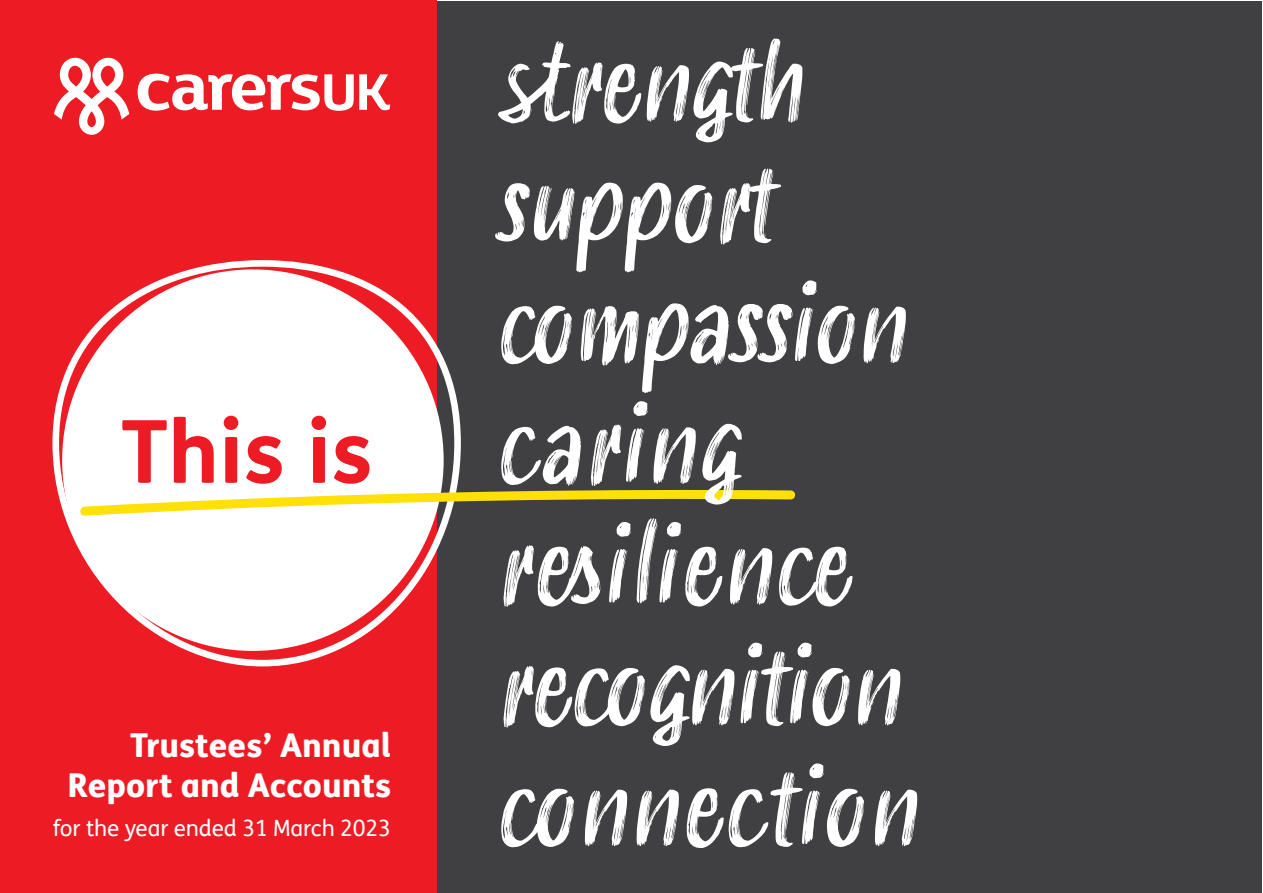
<style>
.page{position:relative;width:1263px;height:893px;background:#fff}
.page>*{position:absolute;margin:0;border:0;box-sizing:border-box;transform-origin:0 0}
.t1{font:italic 108.9px/120.8px "Smoothy";letter-spacing:-.02em;color:#fff}
.t2{font:700 87px "FS Me";color:#ed1c24}
.t3{font:800 33px/39.6px "FS Me";color:#fff;text-align:right}
.t4{font:22.5px "FS Me";letter-spacing:-.005em;color:#fff}
</style>
<div class="page">
<div style="left:417px;top:1px;width:845px;height:891px;background:#404042"></div>
<div style="left:0;top:0;width:436px;height:893px;background:#ed1c24"></div>
<svg style="left:138px;top:74px;width:252px;height:37px"></svg>
<svg style="left:54px;top:58px;width:75px;height:77px"></svg>
<div style="left:62px;top:269px;width:382px;height:382px;background:#fff;border-radius:50%"></div>
<svg style="left:80px;top:490px;width:716px;height:26px"></svg>
<p class="t2" style="left:121px;top:385px;width:253px">This is</p>
<p class="t3" style="left:68px;top:724px;width:325px">Trustees’ Annual<br>Report and Accounts</p>
<p class="t4" style="left:53px;top:813px;width:340px">for the year ended 31 March 2023</p>
<p class="t1" style="left:496px;top:26px;width:424px">strength support compassion caring resilience recognition connection</p>
</div>
